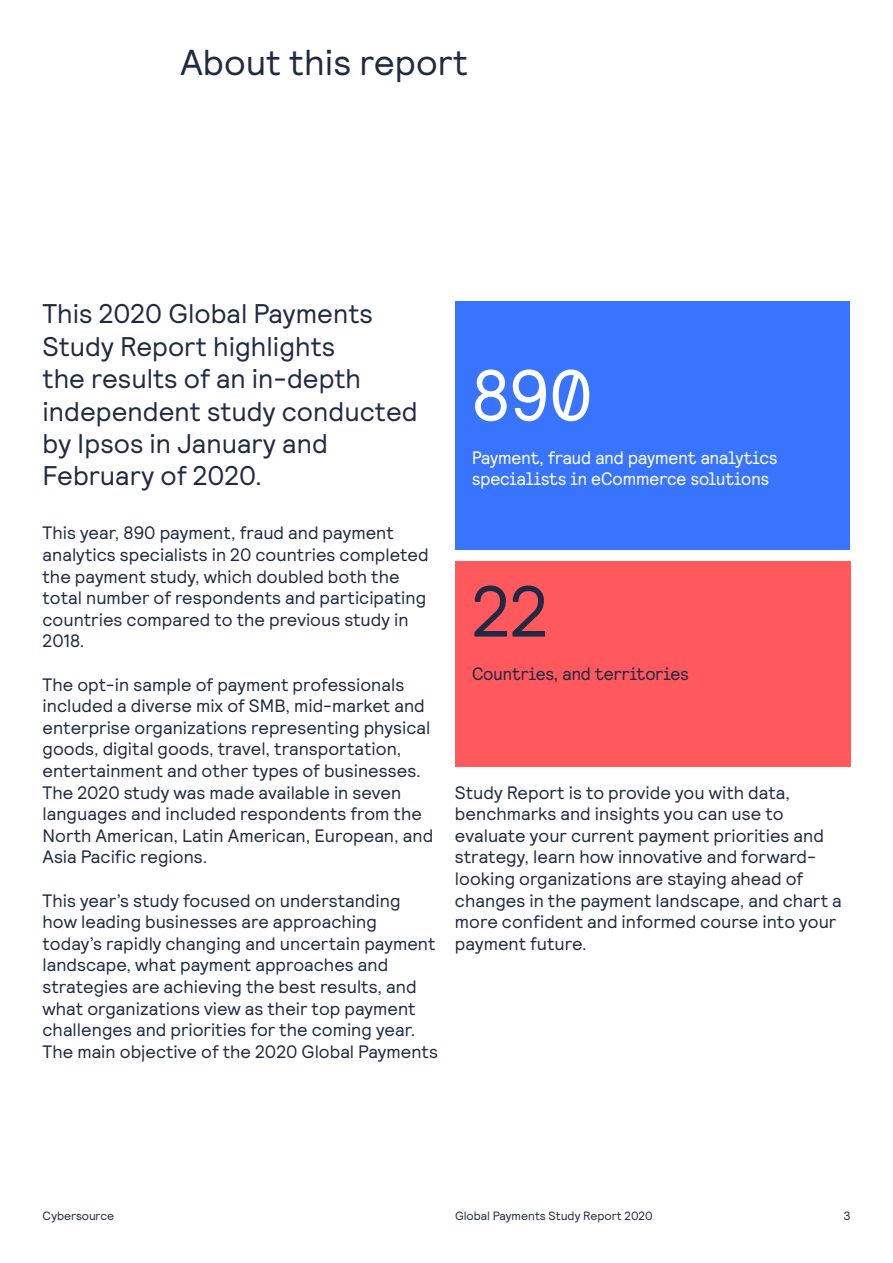
<style>
.page{position:relative;width:893px;height:1263px;background:#fff}
.page>*{position:absolute;margin:0;border:0;box-sizing:border-box;transform-origin:0 0}
.t1{font:72px "Cybersource Relative Faux";color:#fff}
.t2{font:72px "Cybersource Relative Faux";color:#202a44}
.t3{font:36px "Cybersource Relative";color:#202a44}
.t4{font:27px/32.4px "Cybersource Relative";color:#202a44}
.t5{font:18px/21.6px "Cybersource Relative";color:#202a44}
.t6{font:18px/21.6px "Cybersource Relative Faux";color:#fff}
.t7{font:18px "Cybersource Relative Faux";color:#202a44}
.t8{font:12px "Cybersource Relative";color:#202a44}
</style>
<div class="page">
<div style="left:455px;top:302px;width:395px;height:248px;background:#3874fd"></div>
<div style="left:455px;top:561px;width:395px;height:205px;background:#ff585d"></div>
<h2 class="t3" style="left:180px;top:42px;width:290px">About this report</h2>
<h3 class="t4" style="left:43px;top:298px;width:377px">This 2020 Global Payments<br>Study Report highlights<br>the results of an in-depth independent study conducted by Ipsos in January and<br>February of 2020.</h3>
<p class="t5" style="left:43px;top:522px;width:388px">This year, 890 payment, fraud and payment analytics specialists in 20 countries completed the payment study, which doubled both the total number of respondents and participating countries compared to the previous study in 2018.</p>
<p class="t5" style="left:43px;top:674px;width:392px">The opt-in sample of payment professionals included a diverse mix of SMB, mid-market and enterprise organizations representing physical goods, digital goods, travel, transportation, entertainment and other types of businesses.<br>The 2020 study was made available in seven languages and included respondents from the North American, Latin American, European, and Asia Pacific regions.</p>
<p class="t5" style="left:43px;top:890px;width:397px">This year’s study focused on understanding how leading businesses are approaching today’s rapidly changing and uncertain payment landscape, what payment approaches and strategies are achieving the best results, and what organizations view as their top payment challenges and priorities for the coming year.<br>The main objective of the 2020 Global Payments</p>
<h1 class="t1" style="left:472px;top:354px;width:122px">890</h1>
<p class="t6" style="left:472px;top:447px;width:307px">Payment, fraud and payment analytics specialists in eCommerce solutions</p>
<h1 class="t2" style="left:472px;top:570px;width:78px">22</h1>
<p class="t7" style="left:472px;top:663px;width:218px">Countries, and territories</p>
<p class="t5" style="left:455px;top:782px;width:388px">Study Report is to provide you with data, benchmarks and insights you can use to evaluate your current payment priorities and strategy, learn how innovative and forward&shy;looking organizations are staying ahead of changes in the payment landscape, and chart a more confident and informed course into your payment future.</p>
<p class="t8" style="left:43px;top:1209px;width:73px">Cybersource</p>
<p class="t8" style="left:455px;top:1209px;width:199px">Global Payments Study Report 2020</p>
<p class="t8" style="left:844px;top:1209px;width:8px">3</p>
</div>
